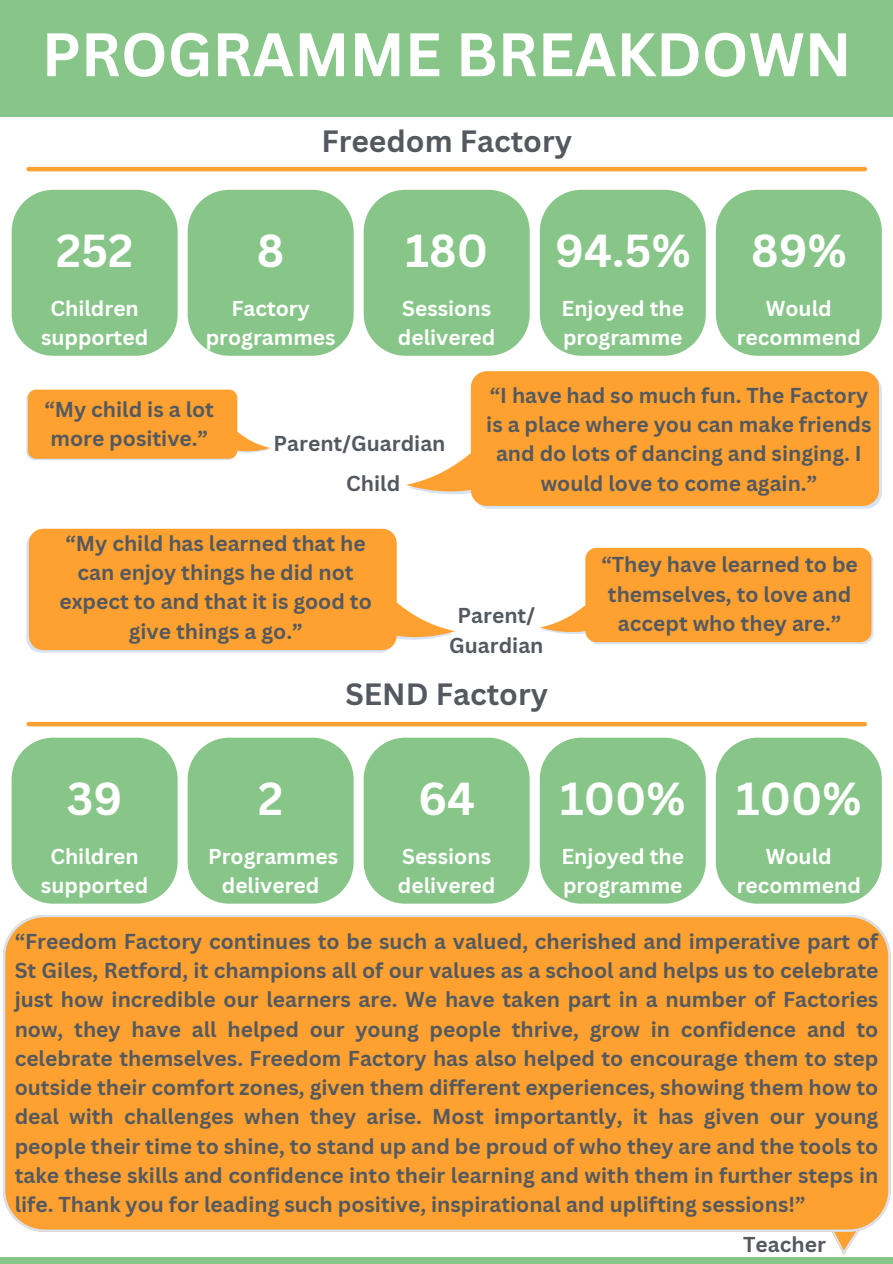
<style>
.page{position:relative;width:893px;height:1264px;background:#fff}
.page>*{position:absolute;margin:0;border:0;box-sizing:border-box;transform-origin:0 0}
.t1{font:700 60px "Canva Sans";color:#fff}
.t2{font:700 45px "Canva Sans";color:#fff}
.t3{font:700 30px "Canva Sans";color:#54595f}
.t4{font:700 21px/29.2px "Canva Sans";color:#54595f;text-align:center}
.t5{font:700 21px/29.2px "Canva Sans";color:#fff;text-align:center}
</style>
<div class="page">
<hr style="left:29px;top:167px;width:835px;height:4px;background:#ffa130">
<div style="left:0;top:1257px;width:892px;height:6px;background:#87c688"></div>
<div style="left:12px;top:190px;width:166px;height:166px;background:#87c688"></div>
<svg style="left:406px;top:371px;width:473px;height:135px;background:#feac49"></svg>
<div style="left:188px;top:190px;width:165px;height:166px;background:#87c688"></div>
<div style="left:363px;top:190px;width:166px;height:166px;background:#87c688"></div>
<div style="left:540px;top:190px;width:165px;height:166px;background:#87c688"></div>
<div style="left:715px;top:190px;width:166px;height:166px;background:#87c688"></div>
<svg style="left:26px;top:538px;width:362px;height:114px"></svg>
<svg style="left:29px;top:528px;width:426px;height:122px;background:#feac48"></svg>
<svg style="left:26px;top:389px;width:244px;height:71px;background:#fdae4f"></svg>
<svg style="left:540px;top:548px;width:333px;height:96px;background:#fead4d"></svg>
<hr style="left:29px;top:722px;width:835px;height:4px;background:#ffa130">
<div style="left:12px;top:737px;width:165px;height:166px;background:#87c688"></div>
<div style="left:188px;top:737px;width:165px;height:166px;background:#87c688"></div>
<div style="left:363px;top:737px;width:166px;height:166px;background:#87c688"></div>
<div style="left:539px;top:737px;width:166px;height:166px;background:#87c688"></div>
<div style="left:715px;top:737px;width:166px;height:166px;background:#87c688"></div>
<svg style="left:823px;top:1231px;width:36px;height:23px"></svg>
<div style="left:3px;top:915px;width:887px;height:316px;background:#ffa130"></div>
<div style="left:0;top:0;width:892px;height:116px;background:#87c688"></div>
<p class="t1" style="left:42px;top:12px;width:811px">PROGRAMME BREAKDOWN</p>
<p class="t3" style="left:321px;top:120px;width:252px">Freedom Factory</p>
<p class="t2" style="left:56px;top:219px;width:79px">252</p>
<p class="t2" style="left:257px;top:219px;width:29px">8</p>
<p class="t2" style="left:405px;top:219px;width:84px">180</p>
<p class="t2" style="left:555px;top:219px;width:137px">94.5%</p>
<p class="t2" style="left:751px;top:219px;width:97px">89%</p>
<p class="t5" style="left:41px;top:293px;width:109px">Children supported</p>
<p class="t5" style="left:206px;top:293px;width:131px">Factory programmes</p>
<p class="t5" style="left:398px;top:293px;width:99px;text-align:left">Sessions delivered</p>
<p class="t5" style="left:561px;top:293px;width:124px;text-align:left">Enjoyed the programme</p>
<p class="t5" style="left:736px;top:293px;width:126px">Would recommend</p>
<p class="t4" style="left:44px;top:394px;width:171px;text-align:left">“My child is a lot more positive.”</p>
<p class="t4" style="left:273px;top:428px;width:173px">Parent/Guardian</p>
<p class="t4" style="left:486px;top:380px;width:387px">“I have had so much fun. The Factory is a place where you can make friends and do lots of dancing and singing. I</p>
<p class="t4" style="left:346px;top:468px;width:56px">Child</p>
<p class="t4" style="left:540px;top:468px;width:278px">would love to come again.”</p>
<p class="t4" style="left:59px;top:528px;width:314px">“My child has learned that he can enjoy things he did not expect to and that it is good to give things a go.”</p>
<p class="t4" style="left:601px;top:549px;width:258px">“They have learned to be themselves, to love and accept who they are.”</p>
<p class="t4" style="left:449px;top:600px;width:96px">Parent/<br>Guardian</p>
<p class="t3" style="left:345px;top:673px;width:204px">SEND Factory</p>
<p class="t2" style="left:67px;top:766px;width:57px">39</p>
<p class="t2" style="left:258px;top:766px;width:27px">2</p>
<p class="t2" style="left:418px;top:766px;width:59px">64</p>
<p class="t2" style="left:560px;top:766px;width:127px">100%</p>
<p class="t2" style="left:736px;top:766px;width:127px">100%</p>
<p class="t5" style="left:41px;top:840px;width:109px">Children supported</p>
<p class="t5" style="left:208px;top:840px;width:132px">Programmes delivered</p>
<p class="t5" style="left:398px;top:840px;width:99px;text-align:left">Sessions delivered</p>
<p class="t5" style="left:561px;top:840px;width:124px;text-align:left">Enjoyed the programme</p>
<p class="t5" style="left:736px;top:840px;width:126px">Would recommend</p>
<p class="t4" style="left:15px;top:926px;width:865px;text-align:justify">“Freedom Factory continues to be such a valued, cherished and imperative part of St Giles, Retford, it champions all of our values as a school and helps us to celebrate just how incredible our learners are. We have taken part in a number of Factories now, they have all helped our young people thrive, grow in confidence and to celebrate themselves. Freedom Factory has also helped to encourage them to step outside their comfort zones, given them different experiences, showing them how to deal with challenges when they arise. Most importantly, it has given our young people their time to shine, to stand up and be proud of who they are and the tools to take these skills and confidence into their learning and with them in further steps in life. Thank you for leading such positive, inspirational and uplifting sessions!”</p>
<p class="t4" style="left:743px;top:1228px;width:84px">Teacher</p>
</div>
